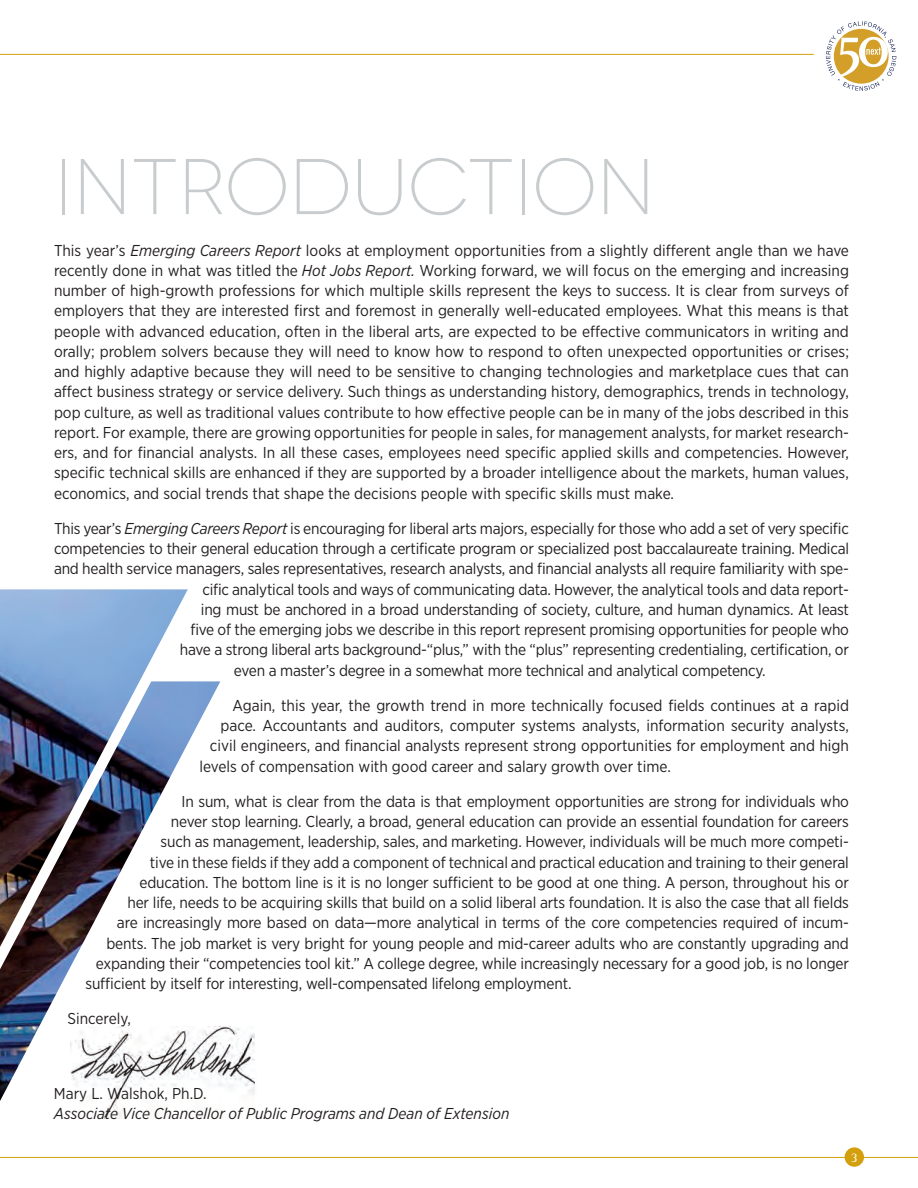
<style>
.page{position:relative;width:918px;height:1188px;background:#fff}
.page>*{position:absolute;margin:0;border:0;box-sizing:border-box;transform-origin:0 0}
.t1{font:300 78.75px "Novecentowide";color:#c8ccce}
.main_text2{font:15.75px/20.2px "Gotham Narrow";letter-spacing:-.01em;color:#231f20;text-align:justify}
.main_text2-2{font:italic 15.75px/20.2px "Gotham Narrow";color:#231f20}
.t2{font:13.5px "Rotis Semi Serif";color:#fff}
.s1{font-style:italic}
.s2{font-style:normal}
</style>
<div class="page">
<hr style="left:0;top:1157px;width:918px;height:1px;background:#d49f0c">
<div style="left:845px;top:1147px;width:19px;height:20px;background:#d49f0c;border-radius:50%"></div>
<svg style="left:826px;top:21px;width:70px;height:70px"></svg>
<hr style="left:0;top:54px;width:814px;height:1px;background:#d49f0c">
<img style="left:98px;top:1026px;width:157px;height:92px">
<img style="left:0;top:589px;width:220px;height:512px">
<p class="t1" style="left:54px;top:142px;width:603px">INTRODUCTION</p>
<p class="main_text2" style="left:54px;top:240px;width:797px">This year’s <span class="s1">Emerging Careers Report</span> looks at employment opportunities from a slightly different angle than we have recently done in what was titled the <span class="s1">Hot Jobs Report.</span> Working forward, we will focus on the emerging and increasing number of high-growth professions for which multiple skills represent the keys to success. It is clear from surveys of employers that they are interested first and foremost in generally well-educated employees. What this means is that people with advanced education, often in the liberal arts, are expected to be effective communicators in writing and orally; problem solvers because they will need to know how to respond to often unexpected opportunities or crises; and highly adaptive because they will need to be sensitive to changing technologies and marketplace cues that can affect business strategy or service delivery. Such things as understanding history, demographics, trends in technology, pop culture, as well as traditional values contribute to how effective people can be in many of the jobs described in this report. For example, there are growing opportunities for people in sales, for management analysts, for market research&shy;ers, and for financial analysts. In all these cases, employees need specific applied skills and competencies. However, specific technical skills are enhanced if they are supported by a broader intelligence about the markets, human values, economics, and social trends that shape the decisions people with specific skills must make.</p>
<p class="main_text2" style="left:54px;top:518px;width:796px">This year’s <span class="s1">Emerging Careers Report</span> is encouraging for liberal arts majors, especially for those who add a set of very specific</p>
<p class="main_text2" style="left:54px;top:538px;width:797px">competencies to their general education through a certificate program or specialized post baccalaureate training. Medical</p>
<p class="main_text2" style="left:54px;top:558px;width:796px">and health service managers, sales representatives, research analysts, and financial analysts all require familiarity with spe-</p>
<p class="main_text2" style="left:202px;top:579px;width:648px">cific analytical tools and ways of communicating data. However, the analytical tools and data report-</p>
<p class="main_text2" style="left:201px;top:599px;width:650px">ing must be anchored in a broad understanding of society, culture, and human dynamics. At least</p>
<p class="main_text2" style="left:190px;top:619px;width:660px">five of the emerging jobs we describe in this report represent promising opportunities for people who</p>
<p class="main_text2" style="left:180px;top:639px;width:670px">have a strong liberal arts background-“plus,” with the “plus” representing credentialing, certification, or</p>
<p class="main_text2" style="left:234px;top:660px;width:533px">even a master’s degree in a somewhat more technical and analytical competency.</p>
<p class="main_text2" style="left:232px;top:695px;width:618px">Again, this year, the growth trend in more technically focused fields continues at a rapid</p>
<p class="main_text2" style="left:220px;top:715px;width:630px">pace. Accountants and auditors, computer systems analysts, information security analysts,</p>
<p class="main_text2" style="left:210px;top:735px;width:641px">civil engineers, and financial analysts represent strong opportunities for employment and high</p>
<p class="main_text2" style="left:199px;top:756px;width:473px">levels of compensation with good career and salary growth over time.</p>
<p class="main_text2" style="left:181px;top:791px;width:669px">In sum, what is clear from the data is that employment opportunities are strong for individuals who</p>
<p class="main_text2" style="left:171px;top:811px;width:680px">never stop learning. Clearly, a broad, general education can provide an essential foundation for careers</p>
<p class="main_text2" style="left:160px;top:831px;width:690px">such as management, leadership, sales, and marketing. However, individuals will be much more competi-</p>
<p class="main_text2" style="left:150px;top:852px;width:701px">tive in these fields if they add a component of technical and practical education and training to their general</p>
<p class="main_text2" style="left:139px;top:872px;width:711px">education. The bottom line is it is no longer sufficient to be good at one thing. A person, throughout his or</p>
<p class="main_text2" style="left:127px;top:892px;width:723px">her life, needs to be acquiring skills that build on a solid liberal arts foundation. It is also the case that all fields</p>
<p class="main_text2" style="left:117px;top:912px;width:733px">are increasingly more based on data—more analytical in terms of the core competencies required of incum-</p>
<p class="main_text2" style="left:106px;top:933px;width:744px">bents. The job market is very bright for young people and mid-career adults who are constantly upgrading and</p>
<p class="main_text2" style="left:96px;top:953px;width:755px">expanding their “competencies tool kit.” A college degree, while increasingly necessary for a good job, is no longer</p>
<p class="main_text2" style="left:85px;top:973px;width:488px">sufficient by itself for interesting, well-compensated lifelong employment.</p>
<p class="main_text2" style="left:67px;top:1009px;width:65px">Sincerely,</p>
<p class="main_text2-2" style="left:54px;top:1083px;width:457px"><span class="s2">Mary L. Walshok, Ph.D.<br></span>Associate Vice Chancellor of Public Programs and Dean of Extension</p>
<p class="t2" style="left:851px;top:1149px;width:9px">3</p>
</div>
